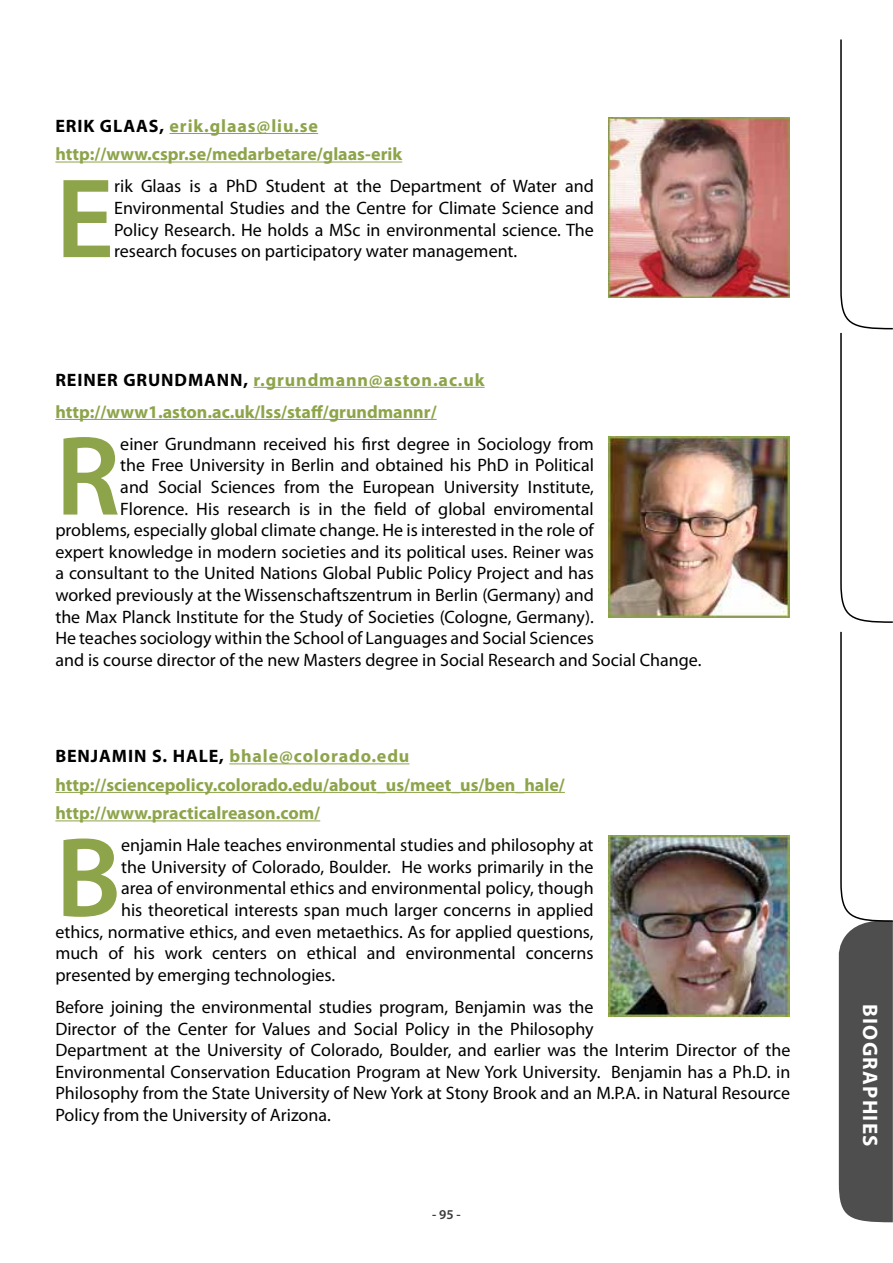
<style>
.page{position:relative;width:893px;height:1263px;background:#fff}
.page>*{position:absolute;margin:0;border:0;box-sizing:border-box;transform-origin:0 0}
.t1{font:600 114.15px "Myriad Pro";color:#8da44a}
.t2{font:700 21px "Myriad Pro";letter-spacing:.06em;color:#fff}
.t3{font:18px/21.6px "Myriad Pro";color:#000;text-align:justify}
.t4{font:700 18px/28.5px "Myriad Pro";color:#8da44a}
.t5{font:700 18px/32.1px "Myriad Pro";letter-spacing:.045em;color:#8da44a}
.t6{font:600 13.5px "Myriad Pro";color:#393939}
.s1{color:#000}
</style>
<div class="page">
<svg style="left:840px;top:39px;width:53px;height:584px"></svg>
<svg style="left:839px;top:631px;width:54px;height:591px"></svg>
<hr style="left:170px;top:133px;width:148px;height:1px;background:#8da44a">
<hr style="left:55px;top:162px;width:347px;height:1px;background:#8da44a">
<hr style="left:254px;top:387px;width:231px;height:1px;background:#8da44a">
<hr style="left:55px;top:419px;width:382px;height:1px;background:#8da44a">
<hr style="left:229px;top:763px;width:180px;height:1px;background:#8da44a">
<hr style="left:55px;top:792px;width:510px;height:1px;background:#8da44a">
<hr style="left:55px;top:820px;width:265px;height:1px;background:#8da44a">
<img style="left:609px;top:436px;width:180px;height:181px">
<img style="left:609px;top:835px;width:180px;height:181px">
<img style="left:609px;top:117px;width:180px;height:181px">
<p class="t4" style="left:55px;top:111px;width:348px"><span class="s1">ERIK GLAAS,</span> erik.glaas@liu.se http://www.cspr.se/medarbetare/glaas-erik</p>
<h1 class="t1" style="left:55px;top:146px;width:60px">E</h1>
<p class="t3" style="left:114px;top:175px;width:481px">rik Glaas is a PhD Student at the Department of Water and Environmental Studies and the Centre for Climate Science and Policy Research. He holds a MSc in environmental science. The research focuses on participatory water management.</p>
<p class="t5" style="left:55px;top:363px;width:431px"><span class="s1">REINER GRUNDMANN,</span> r.grundmann@aston.ac.uk http://www1.aston.ac.uk/lss/staff/grundmannr/</p>
<h1 class="t1" style="left:55px;top:404px;width:66px">R</h1>
<p class="t3" style="left:120px;top:433px;width:475px">einer Grundmann received his first degree in Sociology from</p>
<p class="t3" style="left:120px;top:454px;width:475px">the Free University in Berlin and obtained his PhD in Political</p>
<p class="t3" style="left:120px;top:476px;width:475px">and Social Sciences from the European University Institute,</p>
<p class="t3" style="left:120px;top:497px;width:475px">Florence. His research is in the field of global enviromental</p>
<p class="t3" style="left:55px;top:519px;width:540px">problems, especially global climate change. He is interested in the role of</p>
<p class="t3" style="left:55px;top:541px;width:540px">expert knowledge in modern societies and its political uses. Reiner was</p>
<p class="t3" style="left:55px;top:562px;width:540px">a consultant to the United Nations Global Public Policy Project and has</p>
<p class="t3" style="left:55px;top:584px;width:540px">worked previously at the Wissenschaftszentrum in Berlin (Germany) and</p>
<p class="t3" style="left:55px;top:605px;width:540px">the Max Planck Institute for the Study of Societies (Cologne, Germany).</p>
<p class="t3" style="left:55px;top:627px;width:540px">He teaches sociology within the School of Languages and Social Sciences</p>
<p class="t3" style="left:55px;top:649px;width:648px">and is course director of the new Masters degree in Social Research and Social Change.</p>
<p class="t4" style="left:55px;top:741px;width:511px"><span class="s1">BENJAMIN S. HALE,</span> bhale@colorado.edu http://sciencepolicy.colorado.edu/about_us/meet_us/ben_hale/ http://www.practicalreason.com/</p>
<h1 class="t1" style="left:55px;top:805px;width:67px">B</h1>
<p class="t3" style="left:121px;top:834px;width:474px">enjamin Hale teaches environmental studies and philosophy at</p>
<p class="t3" style="left:121px;top:856px;width:474px">the University of Colorado, Boulder. He works primarily in the</p>
<p class="t3" style="left:121px;top:877px;width:474px">area of environmental ethics and environmental policy, though</p>
<p class="t3" style="left:121px;top:899px;width:474px">his theoretical interests span much larger concerns in applied</p>
<p class="t3" style="left:55px;top:920px;width:540px">ethics, normative ethics, and even metaethics. As for applied questions,</p>
<p class="t3" style="left:55px;top:942px;width:540px">much of his work centers on ethical and environmental concerns</p>
<p class="t3" style="left:55px;top:964px;width:281px">presented by emerging technologies.</p>
<p class="t3" style="left:55px;top:996px;width:736px;text-align:left">Before joining the environmental studies program, Benjamin was the<br>Director of the Center for Values and Social Policy in the Philosophy<br>Department at the University of Colorado, Boulder, and earlier was the Interim Director of the Environmental Conservation Education Program at New York University. Benjamin has a Ph.D. in Philosophy from the State University of New York at Stony Brook and an M.P.A. in Natural Resource Policy from the University of Arizona.</p>
<p class="t2" style="left:884px;top:1004px;width:144px;rotate:90deg">BIOGRAPHIES</p>
<p class="t6" style="left:432px;top:1206px;width:30px">- 95 -</p>
</div>
